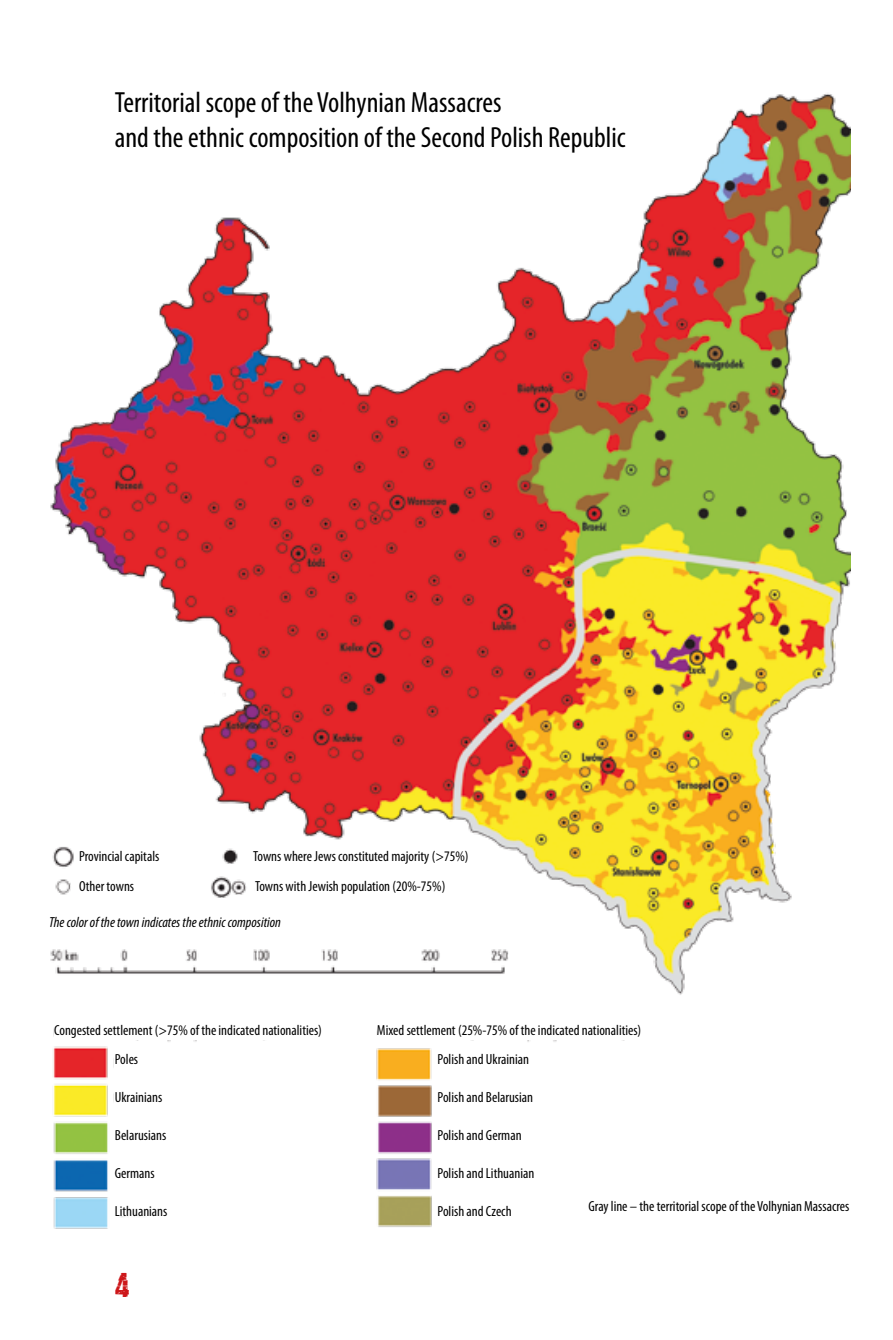
<style>
.page{position:relative;width:893px;height:1340px;background:#fff}
.page>*{position:absolute;margin:0;border:0;box-sizing:border-box;transform-origin:0 0}
.t1{font:40.5px "Vtksgoodluckforyou";color:#cd171a}
.t2{font:condensed 29.25px/35.1px "Myriad Pro";color:#000}
.t3{font:condensed 14.62px "Myriad Pro";color:#000}
.t4{font:italic condensed 14.62px "Myriad Pro";color:#000}
</style>
<div class="page">
<img style="left:50px;top:93px;width:800px;height:1136px">
<div style="left:79px;top:845px;width:112px;height:21px;background:#fff"></div>
<div style="left:115px;top:1053px;width:112px;height:162px;background:#fff"></div>
<div style="left:438px;top:1053px;width:112px;height:162px;background:#fff"></div>
<div style="left:253px;top:845px;width:229px;height:21px;background:#fff"></div>
<div style="left:79px;top:875px;width:112px;height:21px;background:#fff"></div>
<div style="left:255px;top:875px;width:228px;height:21px;background:#fff"></div>
<div style="left:54px;top:1018px;width:273px;height:21px;background:#fff"></div>
<div style="left:588px;top:1194px;width:292px;height:21px;background:#fff"></div>
<div style="left:377px;top:1018px;width:272px;height:21px;background:#fff"></div>
<div style="left:49px;top:910px;width:292px;height:21px;background:#fff"></div>
<h2 class="t2" style="left:115px;top:84px;width:512px">Territorial scope of the Volhynian Massacres<br>and the ethnic composition of the Second Polish Republic</h2>
<p class="t3" style="left:79px;top:847px;width:82px">Provincial capitals</p>
<p class="t3" style="left:253px;top:847px;width:217px">Towns where Jews constituted majority (&gt;75%)</p>
<p class="t3" style="left:79px;top:877px;width:57px">Other towns</p>
<p class="t3" style="left:255px;top:877px;width:192px">Towns with Jewish population (20%-75%)</p>
<p class="t4" style="left:49px;top:913px;width:233px">The color of the town indicates the ethnic composition</p>
<p class="t3" style="left:54px;top:1020px;width:269px">Congested settlement (&gt;75% of the indicated nationalities)</p>
<p class="t3" style="left:115px;top:1050px;width:25px">Poles</p>
<p class="t3" style="left:115px;top:1088px;width:49px">Ukrainians</p>
<p class="t3" style="left:115px;top:1126px;width:53px">Belarusians</p>
<p class="t3" style="left:115px;top:1164px;width:41px">Germans</p>
<p class="t3" style="left:115px;top:1201px;width:54px">Lithuanians</p>
<h1 class="t1" style="left:115px;top:1266px;width:17px">4</h1>
<p class="t3" style="left:377px;top:1020px;width:266px">Mixed settlement (25%-75% of the indicated nationalities)</p>
<p class="t3" style="left:438px;top:1050px;width:93px">Polish and Ukrainian</p>
<p class="t3" style="left:438px;top:1088px;width:97px">Polish and Belarusian</p>
<p class="t3" style="left:438px;top:1126px;width:86px">Polish and German</p>
<p class="t3" style="left:438px;top:1164px;width:98px">Polish and Lithuanian</p>
<p class="t3" style="left:438px;top:1201px;width:76px">Polish and Czech</p>
<p class="t3" style="left:588px;top:1196px;width:263px">Gray line – the territorial scope of the Volhynian Massacres</p>
</div>
